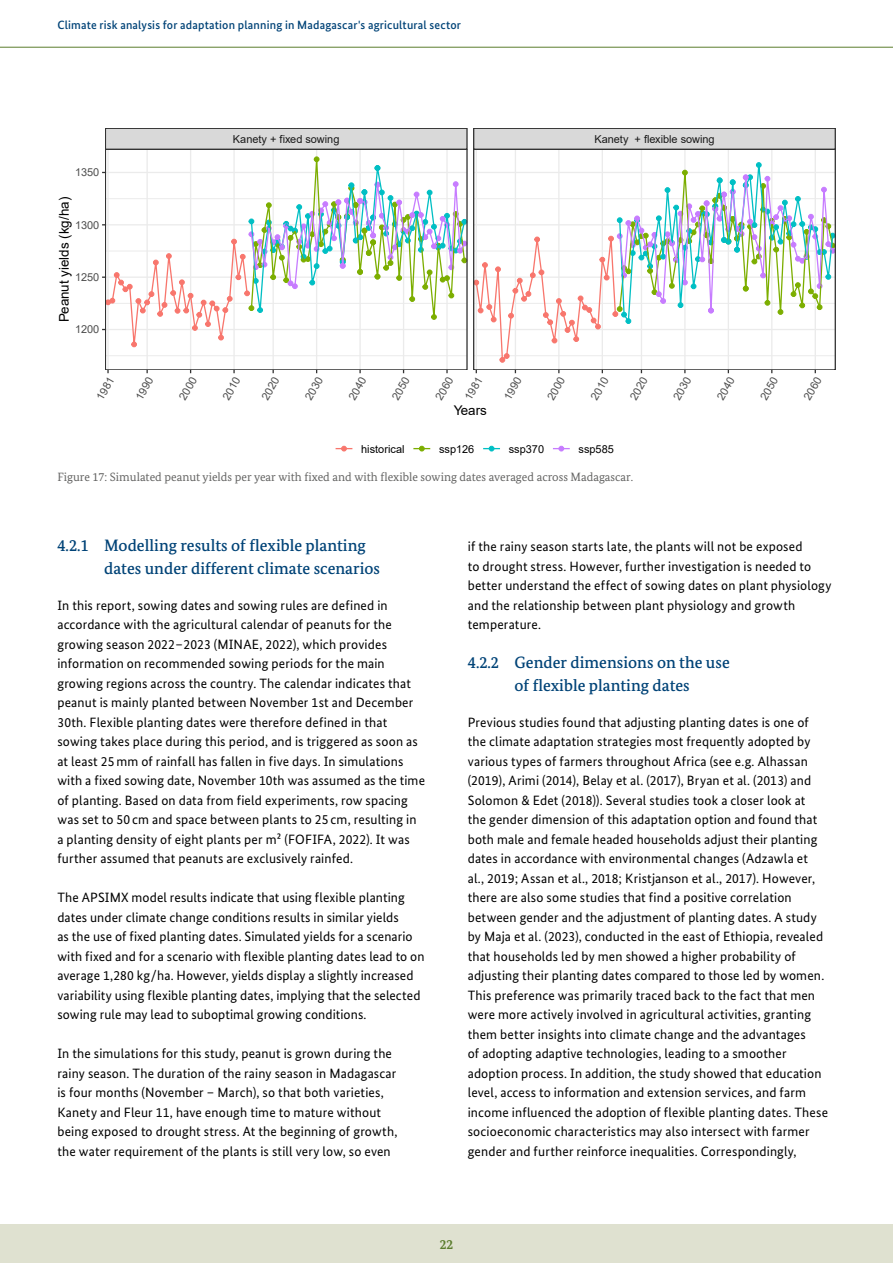
<style>
.page{position:relative;width:893px;height:1263px;background:#fff}
.page>*{position:absolute;margin:0;border:0;box-sizing:border-box;transform-origin:0 0}
.t1{font:500 16.5px/22.5px "Bundes Serif";color:#004377}
.t2{font:13.5px/19.5px "Bundes Sans";letter-spacing:.01em;color:#000}
.t3{font:700 13.5px "Bundes Serif";color:#5b7d2e}
.t4{font:13.35px "Arial";color:#000}
.t5{font:12px "Bundes Serif";color:#636362}
.t6{font:500 12px "Bundes Sans";letter-spacing:.015em;color:#004377}
.t7{font:10.95px "Arial";color:#4d4d4d}
.t8{font:10.95px "Arial";color:#1a1a1a}
.t9{font:10.95px "Arial";color:#000}
</style>
<div class="page">
<div style="left:0;top:1224px;width:893px;height:39px;background:#dfe1d0"></div>
<hr style="left:0;top:47px;width:893px;height:1px;background:#5b7d2e">
<hr style="left:107px;top:149px;width:2px;height:221px;background:#ebebeb">
<hr style="left:146px;top:149px;width:2px;height:221px;background:#ebebeb">
<hr style="left:190px;top:149px;width:1px;height:221px;background:#ebebeb">
<hr style="left:233px;top:149px;width:2px;height:221px;background:#ebebeb">
<hr style="left:273px;top:149px;width:1px;height:221px;background:#ebebeb">
<hr style="left:316px;top:149px;width:1px;height:221px;background:#ebebeb">
<hr style="left:359px;top:149px;width:2px;height:221px;background:#ebebeb">
<hr style="left:403px;top:149px;width:1px;height:221px;background:#ebebeb">
<hr style="left:446px;top:149px;width:2px;height:221px;background:#ebebeb">
<hr style="left:476px;top:149px;width:1px;height:221px;background:#ebebeb">
<hr style="left:515px;top:149px;width:1px;height:221px;background:#ebebeb">
<hr style="left:558px;top:149px;width:1px;height:221px;background:#ebebeb">
<hr style="left:602px;top:149px;width:1px;height:221px;background:#ebebeb">
<hr style="left:641px;top:149px;width:1px;height:221px;background:#ebebeb">
<hr style="left:684px;top:149px;width:2px;height:221px;background:#ebebeb">
<hr style="left:728px;top:149px;width:1px;height:221px;background:#ebebeb">
<hr style="left:771px;top:149px;width:1px;height:221px;background:#ebebeb">
<hr style="left:815px;top:149px;width:1px;height:221px;background:#ebebeb">
<svg style="left:476px;top:151px;width:357px;height:212px"></svg>
<div style="left:474px;top:149px;width:361px;height:221px;border:1px solid #333"></div>
<div style="left:105px;top:128px;width:362px;height:21px;background:#d9d9d9"></div>
<div style="left:105px;top:128px;width:362px;height:21px;border:1px solid #333"></div>
<div style="left:474px;top:128px;width:361px;height:21px;background:#d9d9d9"></div>
<div style="left:474px;top:128px;width:361px;height:21px;border:1px solid #333"></div>
<svg style="left:102px;top:135px;width:365px;height:224px"></svg>
<svg style="left:336px;top:446px;width:16px;height:5px"></svg>
<svg style="left:413px;top:446px;width:17px;height:5px"></svg>
<svg style="left:483px;top:446px;width:17px;height:5px"></svg>
<svg style="left:553px;top:446px;width:17px;height:5px"></svg>
<p class="t6" style="left:57px;top:17px;width:405px">Climate risk analysis for adaptation planning in Madagascar's agricultural sector</p>
<p class="t7" style="left:75px;top:165px;width:26px">1350</p>
<p class="t4" style="left:55px;top:322px;width:127px;rotate:-90deg">Peanut yields (kg/ha)</p>
<p class="t7" style="left:75px;top:217px;width:26px">1300</p>
<p class="t7" style="left:75px;top:270px;width:26px">1250</p>
<p class="t7" style="left:75px;top:322px;width:26px">1200</p>
<p class="t8" style="left:233px;top:131px;width:108px">Kanety + fixed sowing</p>
<p class="t8" style="left:594px;top:131px;width:122px">Kanety + flexible sowing</p>
<p class="t7" style="left:93px;top:395px;width:26px;rotate:-60deg">1981</p>
<p class="t7" style="left:132px;top:395px;width:26px;rotate:-60deg">1990</p>
<p class="t7" style="left:175px;top:395px;width:26px;rotate:-60deg">2000</p>
<p class="t7" style="left:219px;top:395px;width:26px;rotate:-60deg">2010</p>
<p class="t7" style="left:258px;top:395px;width:26px;rotate:-60deg">2020</p>
<p class="t7" style="left:301px;top:395px;width:26px;rotate:-60deg">2030</p>
<p class="t7" style="left:345px;top:395px;width:26px;rotate:-60deg">2040</p>
<p class="t7" style="left:388px;top:395px;width:26px;rotate:-60deg">2050</p>
<p class="t7" style="left:432px;top:395px;width:26px;rotate:-60deg">2060</p>
<p class="t7" style="left:461px;top:395px;width:26px;rotate:-60deg">1981</p>
<p class="t7" style="left:500px;top:395px;width:26px;rotate:-60deg">1990</p>
<p class="t7" style="left:544px;top:395px;width:26px;rotate:-60deg">2000</p>
<p class="t7" style="left:587px;top:395px;width:26px;rotate:-60deg">2010</p>
<p class="t7" style="left:626px;top:395px;width:26px;rotate:-60deg">2020</p>
<p class="t7" style="left:670px;top:395px;width:26px;rotate:-60deg">2030</p>
<p class="t7" style="left:713px;top:395px;width:26px;rotate:-60deg">2040</p>
<p class="t7" style="left:757px;top:395px;width:26px;rotate:-60deg">2050</p>
<p class="t7" style="left:800px;top:395px;width:26px;rotate:-60deg">2060</p>
<p class="t4" style="left:454px;top:401px;width:35px">Years</p>
<p class="t9" style="left:361px;top:441px;width:45px">historical</p>
<p class="t9" style="left:439px;top:441px;width:37px">ssp126</p>
<p class="t9" style="left:509px;top:441px;width:37px">ssp370</p>
<p class="t9" style="left:579px;top:441px;width:37px">ssp585</p>
<p class="t5" style="left:57px;top:470px;width:577px">Figure 17: Simulated peanut yields per year with fixed and with flexible sowing dates averaged across Madagascar.</p>
<p class="t1" style="left:104px;top:534px;width:277px;text-indent:-47px">4.2.1 Modelling results of flexible planting dates under different climate scenarios</p>
<p class="t2" style="left:57px;top:595px;width:369px">In this report, sowing dates and sowing rules are defined in accordance with the agricultural calendar of peanuts for the growing season 2022–2023 (MINAE, 2022), which provides information on recommended sowing periods for the main growing regions across the country. The calendar indicates that peanut is mainly planted between November 1st and December 30th. Flexible planting dates were therefore defined in that sowing takes place during this period, and is triggered as soon as at least 25mm of rainfall has fallen in five days. In simulations with a fixed sowing date, November 10th was assumed as the time of planting. Based on data from field experiments, row spacing was set to 50 cm and space between plants to 25 cm, resulting in a planting density of eight plants per m² (FOFIFA, 2022). It was further assumed that peanuts are exclusively rainfed.</p>
<p class="t2" style="left:57px;top:888px;width:369px">The APSIMX model results indicate that using flexible planting dates under climate change conditions results in similar yields<br>as the use of fixed planting dates. Simulated yields for a scenario with fixed and for a scenario with flexible planting dates lead to on average 1,280 kg/ha. However, yields display a slightly increased variability using flexible planting dates, implying that the selected sowing rule may lead to suboptimal growing conditions.</p>
<p class="t2" style="left:57px;top:1044px;width:341px">In the simulations for this study, peanut is grown during the rainy season. The duration of the rainy season in Madagascar is four months (November – March), so that both varieties, Kanety and Fleur 11, have enough time to mature without being exposed to drought stress. At the beginning of growth, the water requirement of the plants is still very low, so even</p>
<p class="t2" style="left:468px;top:537px;width:365px">if the rainy season starts late, the plants will not be exposed<br>to drought stress. However, further investigation is needed to better understand the effect of sowing dates on plant physiology and the relationship between plant physiology and growth temperature.</p>
<p class="t1" style="left:468px;top:651px;width:264px;text-align:center">4.2.2 Gender dimensions on the use of flexible planting dates</p>
<p class="t2" style="left:468px;top:712px;width:362px">Previous studies found that adjusting planting dates is one of the climate adaptation strategies most frequently adopted by various types of farmers throughout Africa (see e.g. Alhassan (2019), Arimi (2014), Belay et al. (2017), Bryan et al. (2013) and Solomon &amp; Edet (2018)). Several studies took a closer look at<br>the gender dimension of this adaptation option and found that both male and female headed households adjust their planting dates in accordance with environmental changes (Adzawla et<br>al., 2019; Assan et al., 2018; Kristjanson et al., 2017). However, there are also some studies that find a positive correlation between gender and the adjustment of planting dates. A study by Maja et al. (2023), conducted in the east of Ethiopia, revealed that households led by men showed a higher probability of adjusting their planting dates compared to those led by women.<br>This preference was primarily traced back to the fact that men were more actively involved in agricultural activities, granting them better insights into climate change and the advantages<br>of adopting adaptive technologies, leading to a smoother adoption process. In addition, the study showed that education level, access to information and extension services, and farm income influenced the adoption of flexible planting dates. These socioeconomic characteristics may also intersect with farmer gender and further reinforce inequalities. Correspondingly,</p>
<p class="t3" style="left:440px;top:1236px;width:15px">22</p>
</div>
